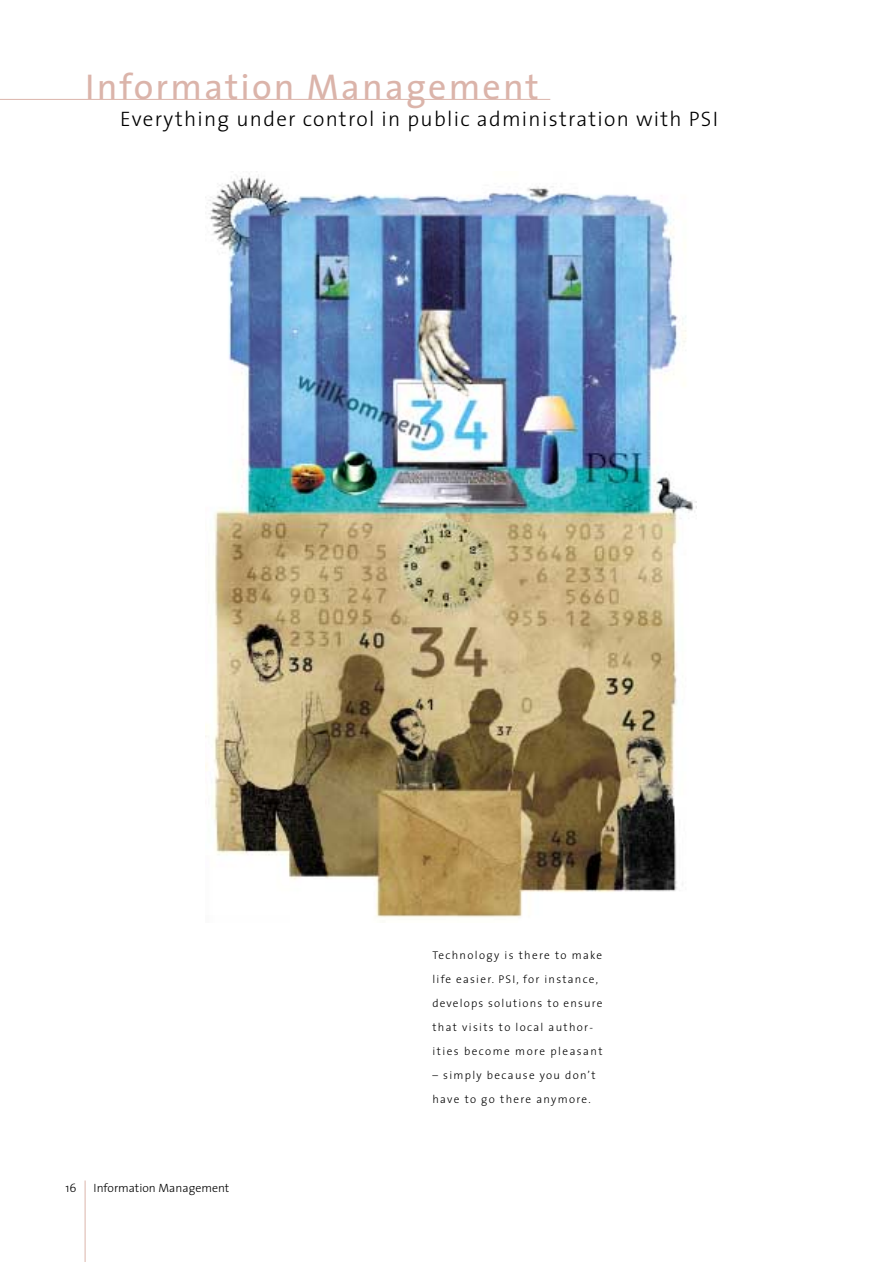
<style>
.page{position:relative;width:893px;height:1262px;background:#fff}
.page>*{position:absolute;margin:0;border:0;box-sizing:border-box;transform-origin:0 0}
.t1{font:36px "The Sans";letter-spacing:.06em;color:#dbb4aa}
.t2{font:300 21px "The Sans";letter-spacing:.06em;color:#000}
.t3{font:300 12px "The Sans";color:#000}
.t4{font:300 11.25px/24px "The Sans";letter-spacing:.115em;color:#000}
</style>
<div class="page">
<img style="left:206px;top:171px;width:490px;height:747px">
<hr style="left:85px;top:1180px;width:1px;height:81px;background:#dbb4aa">
<hr style="left:0;top:99px;width:550px;height:1px;background:#dbb4aa">
<h1 class="t1" style="left:85px;top:74px;width:455px">Information Management</h1>
<h2 class="t2" style="left:120px;top:111px;width:599px">Everything under control in public administration with PSI</h2>
<p class="t3" style="left:66px;top:1183px;width:13px">16</p>
<p class="t3" style="left:94px;top:1183px;width:137px">Information Management</p>
<p class="t4" style="left:432px;top:944px;width:172px">Technology is there to make life easier. PSI, for instance, develops solutions to ensure that visits to local author&shy;ities become more pleasant</p>
<p class="t4" style="left:432px;top:1064px;width:165px">– simply because you don’t have to go there anymore.</p>
</div>
